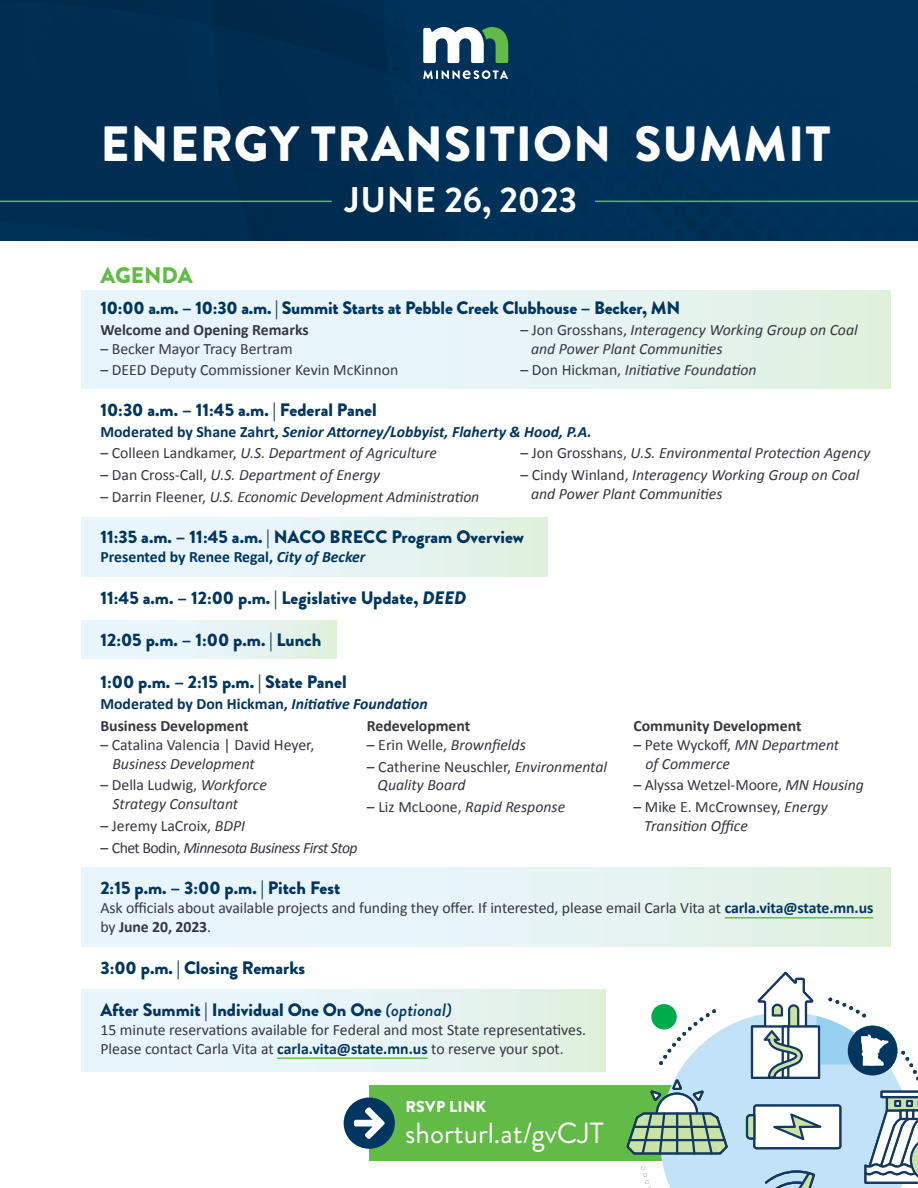
<style>
.page{position:relative;width:918px;height:1188px;background:#fff}
.page>*{position:absolute;margin:0;border:0;box-sizing:border-box;transform-origin:0 0}
.t1{font:900 49.5px "Brandon Grotesque";letter-spacing:.02em;color:#fff}
.Main_Head_LINE_3{font:700 35.7px "Brandon Grotesque";color:#fff}
.t2{font:29.1px "Brandon Grotesque";color:#fff}
.subhead_H3{font:900 22.5px "Brandon Grotesque";color:#62bb46}
.subhead_H3-2{font:900 18px "Brandon Grotesque";color:#003660}
.body_text{font:italic 15.75px/18.9px "Calibri";color:#343741}
.subhead_H3-3{font:15.75px/18.9px "Calibri";letter-spacing:-.005em;color:#343741}
.body_text-2{font:15.75px/18.9px "Calibri";color:#343741}
.body_text-3{font:700 15.75px "Calibri";color:#343741}
.subhead_H3-4{font:700 15.75px "Calibri";color:#003660}
.subhead_H3-5{font:italic 700 15.75px "Calibri";color:#003660}
.body_text-4{font:italic 15.75px "Calibri";letter-spacing:-.035em;color:#343741}
.subhead_H3-6{font:700 15.75px "Calibri";letter-spacing:-.005em;color:#343741}
.text{font:900 15.75px "Brandon Grotesque";letter-spacing:.02em;color:#fff}
.s1{font-style:normal}
.s2{font-style:italic}
.s3{font-weight:700;color:#003660}
.s4{font-weight:400}
.s5{font-weight:500;font-style:italic}
</style>
<div class="page">
<div style="left:369px;top:1086px;width:333px;height:75px;background:#62bb46"></div>
<div style="left:344px;top:1098px;width:51px;height:51px;background:#003660;border-radius:50%"></div>
<svg style="left:354px;top:1107px;width:31px;height:32px"></svg>
<svg style="left:661px;top:1018px;width:85px;height:170px;background:#c7e5f7"></svg>
<svg style="left:651px;top:1004px;width:65px;height:61px"></svg>
<svg style="left:641px;top:1166px;width:10px;height:22px"></svg>
<svg style="left:626px;top:1080px;width:102px;height:75px"></svg>
<svg style="left:746px;top:972px;width:172px;height:216px"></svg>
<div style="left:81px;top:291px;width:810px;height:98px;background:linear-gradient(to right,#ebf6ff,#e2f2e4)"></div>
<div style="left:81px;top:518px;width:467px;height:59px;background:linear-gradient(to right,#ebf6ff,#e2f2e4)"></div>
<div style="left:81px;top:620px;width:255px;height:39px;background:linear-gradient(to right,#ebf6ff,#e2f2e4)"></div>
<div style="left:81px;top:990px;width:525px;height:81px;background:linear-gradient(to right,#ebf6ff,#e2f2e4)"></div>
<div style="left:81px;top:868px;width:810px;height:78px;background:linear-gradient(to right,#ebf6ff,#e2f2e4)"></div>
<div style="left:0;top:0;width:918px;height:241px;background:#003056"></div>
<hr style="left:725px;top:917px;width:148px;height:2px;background:#62bb46">
<hr style="left:277px;top:1058px;width:151px;height:1px;background:#62bb46">
<hr style="left:0;top:201px;width:332px;height:1px;background:#62bb46">
<hr style="left:595px;top:201px;width:323px;height:1px;background:#62bb46">
<svg style="left:423px;top:27px;width:85px;height:36px"></svg>
<svg style="left:423px;top:70px;width:85px;height:9px"></svg>
<h1 class="t1" style="left:101px;top:109px;width:732px">ENERGY TRANSITION SUMMIT</h1>
<h1 class="Main_Head_LINE_3" style="left:345px;top:175px;width:234px">JUNE 26, 2023</h1>
<h3 class="subhead_H3" style="left:100px;top:259px;width:94px">AGENDA</h3>
<h3 class="subhead_H3-2" style="left:100px;top:295px;width:581px">10:00 a.m. – 10:30 a.m. | Summit Starts at Pebble Creek Clubhouse – Becker, MN</h3>
<p class="body_text-3" style="left:100px;top:320px;width:210px">Welcome and Opening Remarks</p>
<p class="body_text-2" style="left:100px;top:338px;width:194px">– Becker Mayor Tracy Bertram</p>
<p class="body_text-2" style="left:100px;top:360px;width:299px">– DEED Deputy Commissioner Kevin McKinnon</p>
<p class="body_text" style="left:531px;top:319px;width:328px;text-indent:-11px"><span class="s1">– Jon Grosshans,</span> Interagency Working Group on Coal and Power Plant Communities</p>
<p class="body_text" style="left:520px;top:360px;width:238px"><span class="s1">– Don Hickman,</span> Initiative Foundation</p>
<h3 class="subhead_H3-2" style="left:100px;top:397px;width:278px">10:30 a.m. – 11:45 a.m. | Federal Panel</h3>
<h3 class="subhead_H3-5" style="left:100px;top:420px;width:493px"><span class="s1">Moderated by Shane Zahrt,</span> Senior Attorney/Lobbyist, Flaherty &amp; Hood, P.A.</h3>
<p class="body_text" style="left:100px;top:443px;width:338px"><span class="s1">– Colleen Landkamer,</span> U.S. Department of Agriculture</p>
<p class="body_text" style="left:100px;top:465px;width:281px"><span class="s1">– Dan Cross-Call,</span> U.S. Department of Energy</p>
<p class="body_text" style="left:100px;top:486px;width:380px"><span class="s1">– Darrin Fleener,</span> U.S. Economic Development Administration</p>
<p class="body_text" style="left:520px;top:443px;width:352px"><span class="s1">– Jon Grosshans,</span> U.S. Environmental Protection Agency</p>
<p class="body_text" style="left:531px;top:465px;width:330px;text-indent:-11px"><span class="s1">– Cindy Winland,</span> Interagency Working Group on Coal and Power Plant Communities</p>
<h3 class="subhead_H3-2" style="left:100px;top:524px;width:425px">11:35 a.m. – 11:45 a.m. | NACO BRECC Program Overview</h3>
<h3 class="subhead_H3-4" style="left:100px;top:547px;width:267px">Presented by Renee Regal, <span class="s2">City of Becker</span></h3>
<h3 class="subhead_H3-2" style="left:100px;top:585px;width:367px">11:45 a.m. – 12:00 p.m. | Legislative Update, <span class="s2">DEED</span></h3>
<h3 class="subhead_H3-2" style="left:100px;top:627px;width:222px">12:05 p.m. – 1:00 p.m. | Lunch</h3>
<h3 class="subhead_H3-2" style="left:100px;top:669px;width:248px">1:00 p.m. – 2:15 p.m. | State Panel</h3>
<h3 class="subhead_H3-4" style="left:100px;top:694px;width:329px">Moderated by Don Hickman, <span class="s2">Initiative Foundation</span></h3>
<p class="body_text-3" style="left:100px;top:716px;width:150px">Business Development</p>
<p class="body_text-2" style="left:112px;top:735px;width:203px;text-indent:-12px">– Catalina Valencia | David Heyer,<br><span class="s2">Business Development</span></p>
<p class="body_text" style="left:112px;top:775px;width:156px;text-indent:-12px"><span class="s1">– Della Ludwig,</span> Workforce<br>Strategy Consultant</p>
<p class="body_text-2" style="left:100px;top:816px;width:146px">– Jeremy LaCroix, <span class="s2">BDPI</span></p>
<p class="body_text-4" style="left:100px;top:838px;width:259px"><span class="s1">– Chet Bodin,</span> Minnesota Business First Stop</p>
<p class="body_text-3" style="left:367px;top:716px;width:105px">Redevelopment</p>
<p class="body_text-2" style="left:367px;top:735px;width:160px">– Erin Welle, <span class="s2">Brownfields</span></p>
<p class="body_text" style="left:378px;top:756px;width:231px;text-indent:-11px"><span class="s1">– Catherine Neuschler,</span> Environmental<br>Quality Board</p>
<p class="body_text" style="left:367px;top:797px;width:200px"><span class="s1">– Liz McLoone,</span> Rapid Response</p>
<p class="body_text-3" style="left:633px;top:716px;width:169px">Community Development</p>
<p class="body_text" style="left:645px;top:735px;width:195px;text-indent:-12px"><span class="s1">– Pete Wyckoff,</span> MN Department of Commerce</p>
<p class="body_text-2" style="left:633px;top:775px;width:232px">– Alyssa Wetzel-Moore, <span class="s2">MN Housing</span></p>
<p class="body_text" style="left:644px;top:797px;width:185px;text-indent:-11px"><span class="s1">– Mike E. McCrownsey,</span> Energy<br>Transition Office</p>
<h3 class="subhead_H3-2" style="left:100px;top:875px;width:241px">2:15 p.m. – 3:00 p.m. | Pitch Fest</h3>
<h3 class="subhead_H3-3" style="left:100px;top:898px;width:775px">Ask officials about available projects and funding they offer. If interested, please email Carla Vita at <span class="s3">carla.vita@state.mn.us</span></h3>
<h3 class="subhead_H3-6" style="left:100px;top:917px;width:112px"><span class="s4">by</span> June 20, 2023<span class="s4">.</span></h3>
<h3 class="subhead_H3-2" style="left:100px;top:955px;width:206px">3:00 p.m. | Closing Remarks</h3>
<h3 class="subhead_H3-2" style="left:100px;top:997px;width:353px">After Summit | Individual One On One <span class="s5">(optional)</span></h3>
<h3 class="subhead_H3-3" style="left:100px;top:1019px;width:487px">15 minute reservations available for Federal and most State representatives.<br>Please contact Carla Vita at <span class="s3">carla.vita@state.mn.us</span> to reserve your spot.</h3>
<p class="text" style="left:405px;top:1096px;width:82px">RSVP LINK</p>
<h3 class="t2" style="left:405px;top:1113px;width:200px">shorturl.at/gvCJT</h3>
</div>
